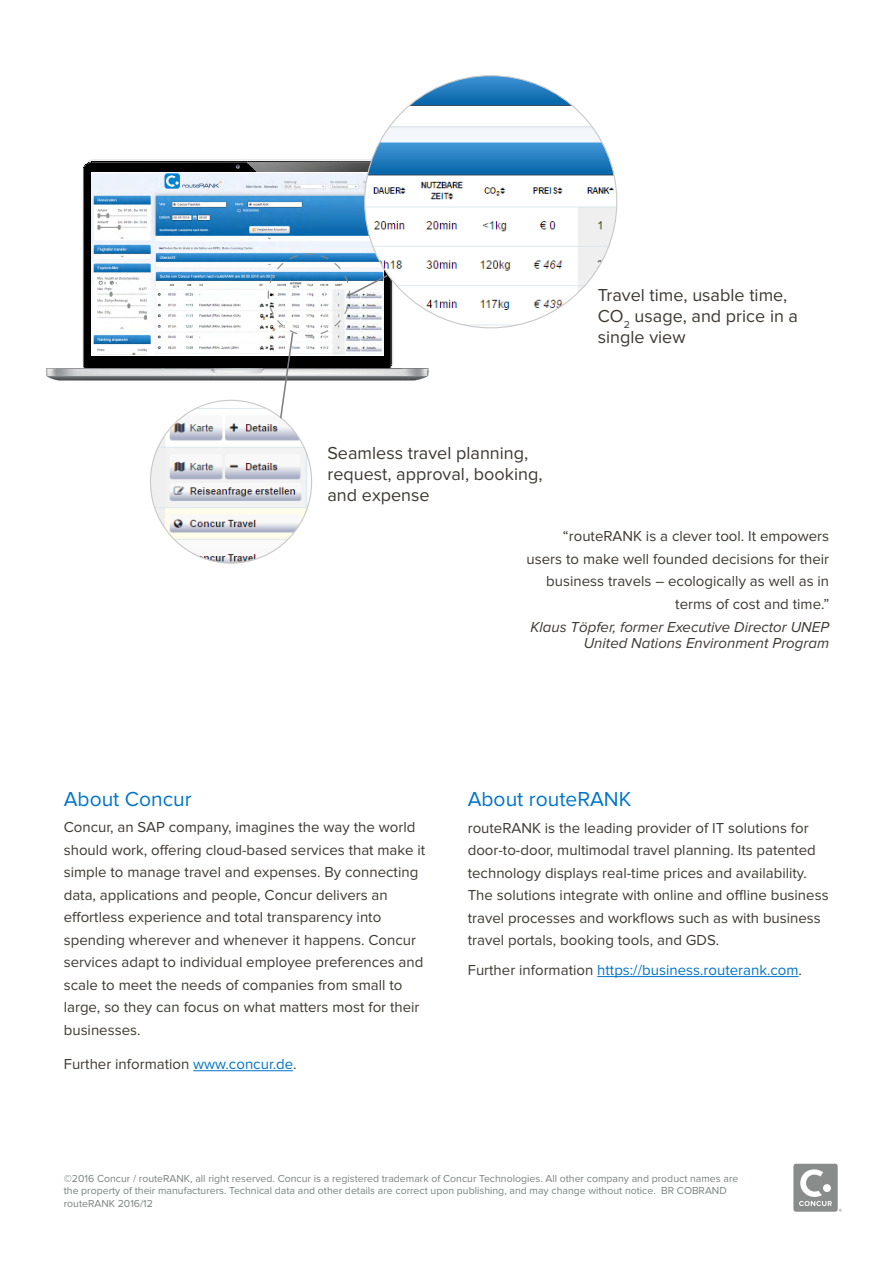
<style>
.page{position:relative;width:893px;height:1263px;background:#fff}
.page>*{position:absolute;margin:0;border:0;box-sizing:border-box;transform-origin:0 0}
.t1{font:21px "Proxima Nova";color:#0075c9}
.t2{font:18px/21px "Proxima Nova";color:#3e3935}
.t3{font:15px/22.5px "Proxima Nova";color:#3e3935}
.t4{font:italic 15px/16.5px "Proxima Nova";color:#3e3935;text-align:right}
.t5{font:15px "Proxima Nova";color:#0075c9}
.t6{font:10.5px/12px "Proxima Nova";color:#7c8180}
.s1{color:#0075c9}
.s2{color:#3e3935}
</style>
<div class="page">
<hr style="left:193px;top:1070px;width:100px;height:1px;background:#0075c9">
<svg style="left:82px;top:159px;width:290px;height:94px;background:#565657"></svg>
<svg style="left:236px;top:164px;width:4px;height:5px"></svg>
<img style="left:92px;top:173px;width:284px;height:80px">
<img style="left:365px;top:76px;width:252px;height:252px;border-radius:126px">
<svg style="left:793px;top:1164px;width:49px;height:48px"></svg>
<hr style="left:597px;top:976px;width:201px;height:1px;background:#0075c9">
<img style="left:150px;top:420px;width:162px;height:142px">
<svg style="left:46px;top:253px;width:383px;height:167px"></svg>
<p class="t2" style="left:327px;top:443px;width:217px">Seamless travel planning, request, approval, booking, and expense</p>
<p class="t2" style="left:598px;top:285px;width:202px">Travel time, usable time,<br>CO<sub>2</sub> usage, and price in a single view</p>
<p class="t3" style="left:527px;top:526px;width:304px;text-align:right">“routeRANK is a clever tool. It empowers users to make well founded decisions for their business travels – ecologically as well as in terms of cost and time.”</p>
<p class="t4" style="left:530px;top:619px;width:300px">Klaus Töpfer, former Executive Director UNEP<br>United Nations Environment Program</p>
<h1 class="t1" style="left:64px;top:789px;width:129px">About Concur</h1>
<p class="t3" style="left:64px;top:817px;width:363px">Concur, an SAP company, imagines the way the world should work, offering cloud-based services that make it simple to manage travel and expenses. By connecting data, applications and people, Concur delivers an effortless experience and total transparency into spending wherever and whenever it happens. Concur services adapt to individual employee preferences and scale to meet the needs of companies from small to large, so they can focus on what matters most for their businesses.</p>
<p class="t3" style="left:64px;top:1053px;width:234px">Further information <span class="s1">www.concur.de</span>.</p>
<h1 class="t1" style="left:468px;top:789px;width:165px">About routeRANK</h1>
<p class="t3" style="left:468px;top:817px;width:362px">routeRANK is the leading provider of IT solutions for door-to-door, multimodal travel planning. Its patented technology displays real-time prices and availability.<br>The solutions integrate with online and offline business travel processes and workflows such as with business travel portals, booking tools, and GDS.</p>
<p class="t5" style="left:468px;top:963px;width:336px"><span class="s2">Further information</span> https://business.routerank.com<span class="s2">.</span></p>
<p class="t6" style="left:64px;top:1173px;width:676px">©2016 Concur / routeRANK, all right reserved. Concur is a registered trademark of Concur Technologies. All other company and product names are the property of their manufacturers. Technical data and other details are correct upon publishing, and may change without notice. BR COBRAND routeRANK 2016/12</p>
</div>
